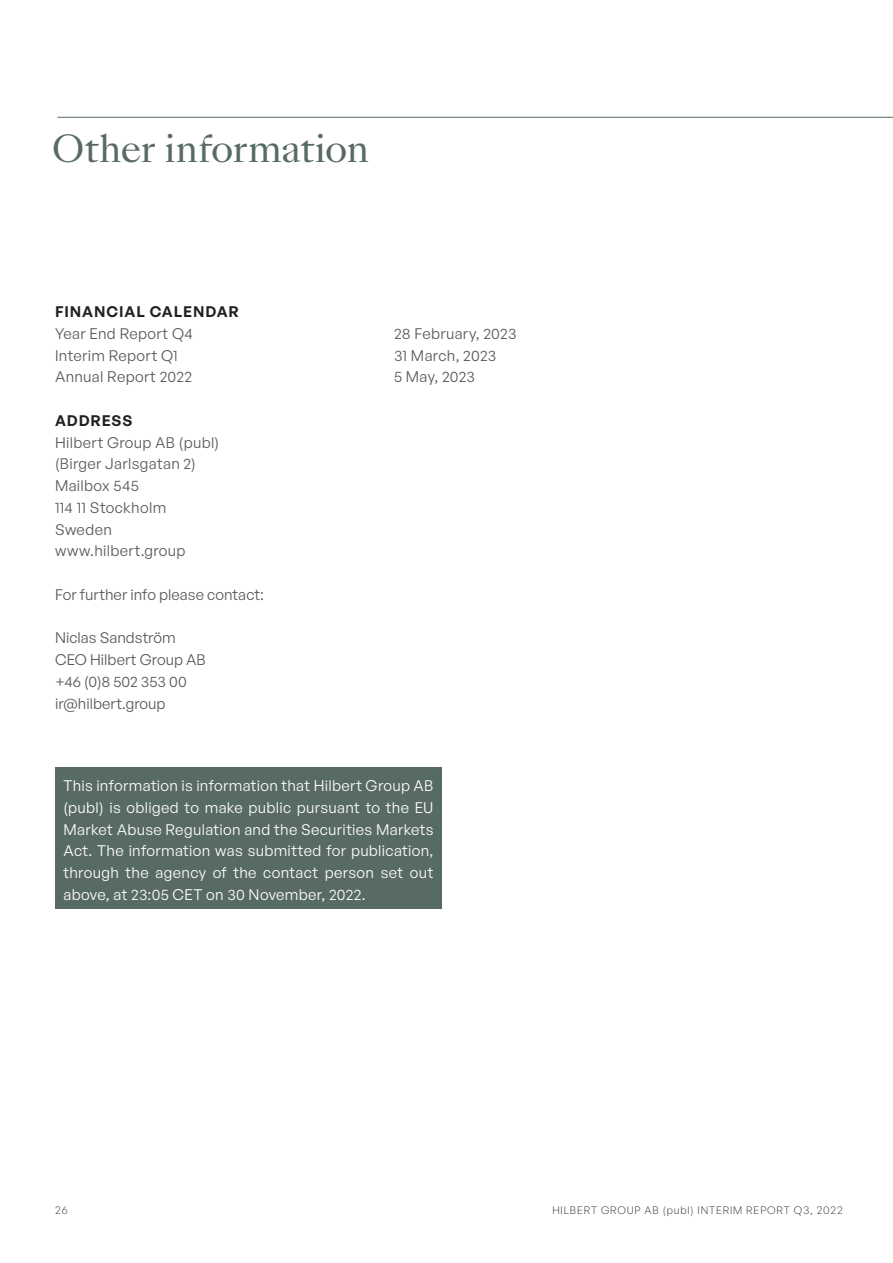
<style>
.page{position:relative;width:893px;height:1263px;background:#fff}
.page>*{position:absolute;margin:0;border:0;box-sizing:border-box;transform-origin:0 0}
.Tabellverk_-_rubbe{font:36px "Sang Bleu Kingdom";letter-spacing:-.015em;color:#586b62}
.Brödtext_utan_indrag{font:15px "General Sans";letter-spacing:.015em;color:#57585a}
.Brödtext_utan_indrag-2{font:15px/21.8px "General Sans";letter-spacing:.025em;color:#fff;text-align:justify}
.Mellis_Versal_Genera{font:600 15px "General Sans";letter-spacing:.06em;color:#231f20}
.t1{font:300 10.5px "General Sans";letter-spacing:.08em;color:#231f20}
</style>
<div class="page">
<div style="left:55px;top:767px;width:387px;height:142px;background:#586b62"></div>
<hr style="left:57px;top:117px;width:836px;height:1px;background:#586b62">
<p class="Tabellverk_-_rubbe" style="left:52px;top:124px;width:319px">Other information</p>
<p class="Mellis_Versal_Genera" style="left:55px;top:302px;width:185px">FINANCIAL CALENDAR</p>
<p class="Brödtext_utan_indrag" style="left:55px;top:324px;width:139px">Year End Report Q4</p>
<p class="Brödtext_utan_indrag" style="left:394px;top:324px;width:124px">28 February, 2023</p>
<p class="Brödtext_utan_indrag" style="left:55px;top:346px;width:124px">Interim Report Q1</p>
<p class="Brödtext_utan_indrag" style="left:394px;top:346px;width:104px">31 March, 2023</p>
<p class="Brödtext_utan_indrag" style="left:55px;top:367px;width:139px">Annual Report 2022</p>
<p class="Brödtext_utan_indrag" style="left:394px;top:367px;width:83px">5 May, 2023</p>
<p class="Mellis_Versal_Genera" style="left:55px;top:411px;width:79px">ADDRESS</p>
<p class="Brödtext_utan_indrag" style="left:55px;top:433px;width:166px">Hilbert Group AB (publ)</p>
<p class="Brödtext_utan_indrag" style="left:55px;top:454px;width:142px">(Birger Jarlsgatan 2)</p>
<p class="Brödtext_utan_indrag" style="left:55px;top:476px;width:85px">Mailbox 545</p>
<p class="Brödtext_utan_indrag" style="left:55px;top:498px;width:113px">114 11 Stockholm</p>
<p class="Brödtext_utan_indrag" style="left:55px;top:520px;width:58px">Sweden</p>
<p class="Brödtext_utan_indrag" style="left:55px;top:541px;width:132px">www.hilbert.group</p>
<p class="Brödtext_utan_indrag" style="left:55px;top:585px;width:210px">For further info please contact:</p>
<p class="Brödtext_utan_indrag" style="left:55px;top:628px;width:122px">Niclas Sandström</p>
<p class="Brödtext_utan_indrag" style="left:55px;top:650px;width:152px">CEO Hilbert Group AB</p>
<p class="Brödtext_utan_indrag" style="left:55px;top:672px;width:133px">+46 (0)8 502 353 00</p>
<p class="Brödtext_utan_indrag" style="left:55px;top:694px;width:112px">ir@hilbert.group</p>
<p class="Brödtext_utan_indrag-2" style="left:64px;top:774px;width:371px">This information is information that Hilbert Group AB (publ) is obliged to make public pursuant to the EU Market Abuse Regulation and the Securities Markets Act. The information was submitted for publication, through the agency of the contact person set out above, at 23:05 CET on 30 November, 2022.</p>
<p class="t1" style="left:55px;top:1204px;width:14px">26</p>
<p class="t1" style="left:552px;top:1204px;width:292px">HILBERT GROUP AB (publ) INTERIM REPORT Q3, 2022</p>
</div>
